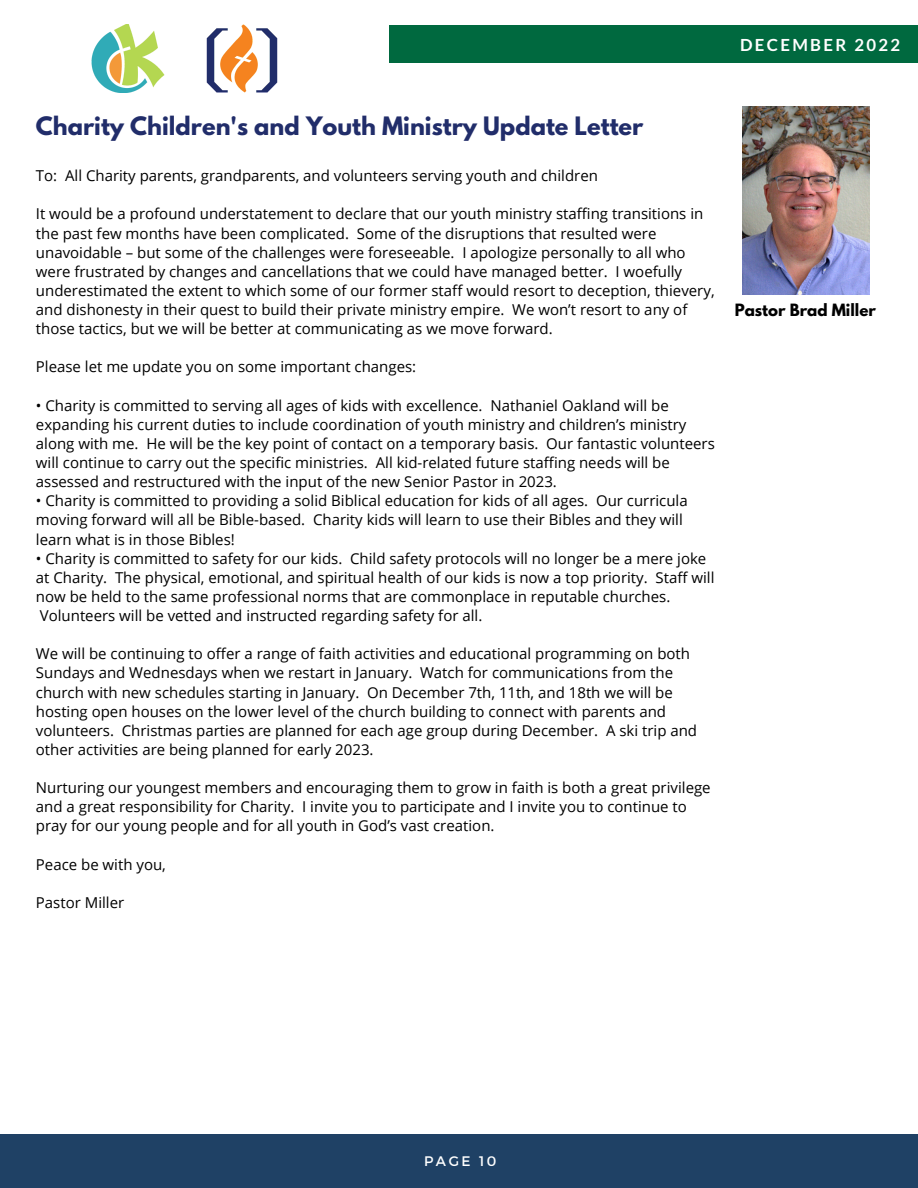
<style>
.page{position:relative;width:918px;height:1188px;background:#fff}
.page>*{position:absolute;margin:0;border:0;box-sizing:border-box;transform-origin:0 0}
.t1{font:700 22.5px "League Spartan";color:#212d6a}
.t2{font:700 16.8px "Lato";letter-spacing:-.385em;color:#fff}
.t3{font:15px/19.2px "Open Sans";color:#000}
.t4{font:700 15px "League Spartan";color:#000}
.t5{font:13.8px "Montserrat";letter-spacing:.18em;color:#fff}
</style>
<div class="page">
<div style="left:0;top:1134px;width:918px;height:54px;background:#1f4165"></div>
<div style="left:389px;top:25px;width:529px;height:38px;background:#00693f"></div>
<img style="left:206px;top:25px;width:71px;height:67px">
<img style="left:92px;top:25px;width:73px;height:67px">
<img style="left:743px;top:106px;width:127px;height:188px">
<p class="t2" style="left:740px;top:34px;width:162px">D EACUEGMUBS ETR2 20 02 22 2</p>
<h1 class="t1" style="left:36px;top:115px;width:609px">Charity Children's and Youth Ministry Update Letter</h1>
<p class="t3" style="left:36px;top:166px;width:564px">To: All Charity parents, grandparents, and volunteers serving youth and children</p>
<p class="t3" style="left:36px;top:204px;width:680px">It would be a profound understatement to declare that our youth ministry staffing transitions in the past few months have been complicated. Some of the disruptions that resulted were unavoidable – but some of the challenges were foreseeable. I apologize personally to all who were frustrated by changes and cancellations that we could have managed better. I woefully underestimated the extent to which some of our former staff would resort to deception, thievery, and dishonesty in their quest to build their private ministry empire. We won’t resort to any of those tactics, but we will be better at communicating as we move forward.</p>
<p class="t3" style="left:36px;top:357px;width:382px">Please let me update you on some important changes:</p>
<p class="t3" style="left:36px;top:395px;width:680px">• Charity is committed to serving all ages of kids with excellence. Nathaniel Oakland will be expanding his current duties to include coordination of youth ministry and children’s ministry along with me. He will be the key point of contact on a temporary basis. Our fantastic volunteers will continue to carry out the specific ministries. All kid-related future staffing needs will be assessed and restructured with the input of the new Senior Pastor in 2023.</p>
<p class="t3" style="left:36px;top:491px;width:653px">• Charity is committed to providing a solid Biblical education for kids of all ages. Our curricula moving forward will all be Bible-based. Charity kids will learn to use their Bibles and they will learn what is in those Bibles!</p>
<p class="t3" style="left:36px;top:548px;width:680px">• Charity is committed to safety for our kids. Child safety protocols will no longer be a mere joke at Charity. The physical, emotional, and spiritual health of our kids is now a top priority. Staff will now be held to the same professional norms that are commonplace in reputable churches.<br>Volunteers will be vetted and instructed regarding safety for all.</p>
<p class="t3" style="left:36px;top:644px;width:663px">We will be continuing to offer a range of faith activities and educational programming on both Sundays and Wednesdays when we restart in January. Watch for communications from the church with new schedules starting in January. On December 7th, 11th, and 18th we will be hosting open houses on the lower level of the church building to connect with parents and volunteers. Christmas parties are planned for each age group during December. A ski trip and other activities are being planned for early 2023.</p>
<p class="t3" style="left:36px;top:778px;width:676px">Nurturing our youngest members and encouraging them to grow in faith is both a great privilege and a great responsibility for Charity. I invite you to participate and I invite you to continue to pray for our young people and for all youth in God’s vast creation.</p>
<p class="t3" style="left:36px;top:854px;width:132px">Peace be with you,</p>
<p class="t3" style="left:36px;top:893px;width:90px">Pastor Miller</p>
<p class="t4" style="left:735px;top:303px;width:143px">Pastor Brad Miller</p>
<p class="t5" style="left:424px;top:1153px;width:74px">PAGE 10</p>
</div>
